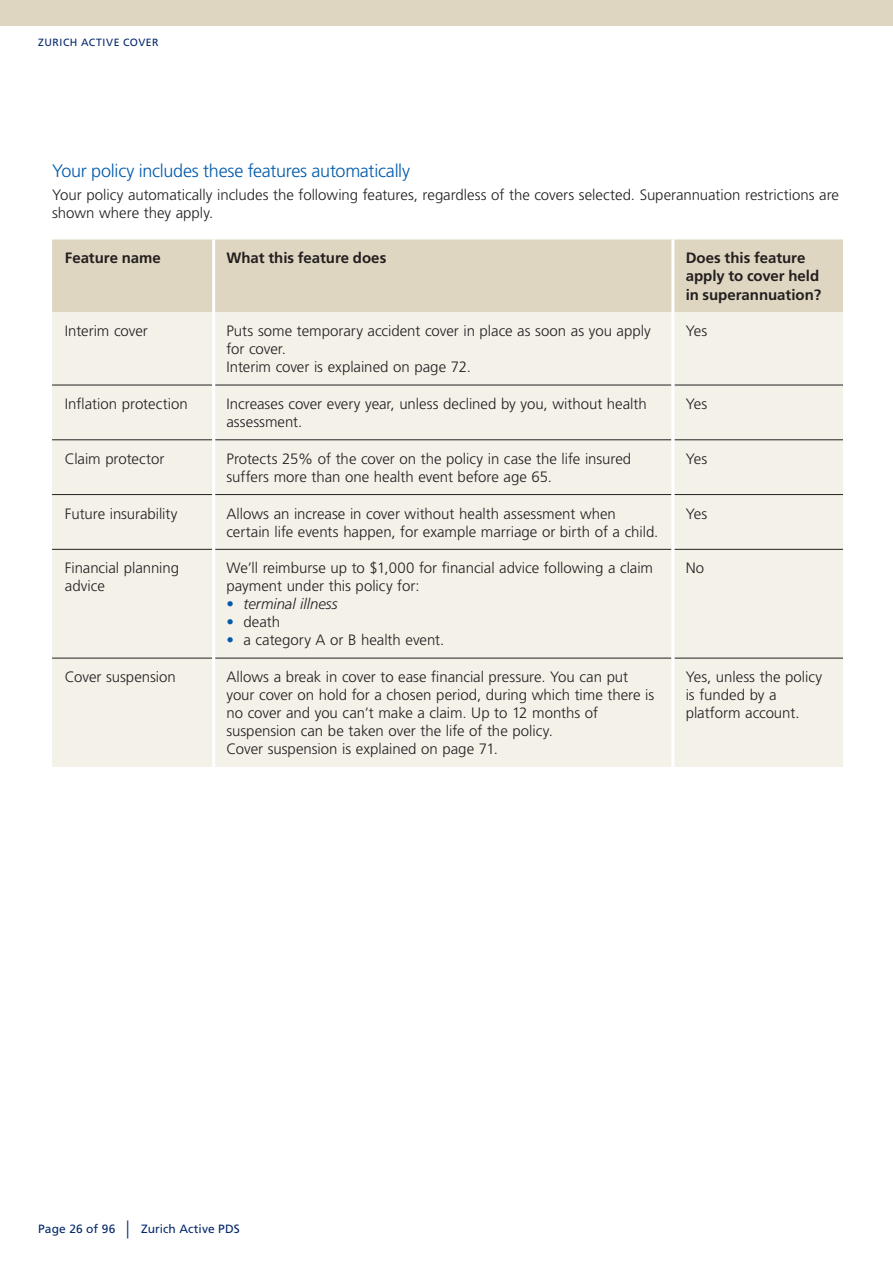
<style>
.page{position:relative;width:893px;height:1263px;background:#fff}
.page>*{position:absolute;margin:0;border:0;box-sizing:border-box;transform-origin:0 0}
.t1{font:300 18px "Frutiger";letter-spacing:-.015em;color:#015aaa}
.t2{font:300 15px/18px "Frutiger";color:#231f20}
.t3{font:700 15px/18px "Frutiger";color:#231f20}
.t4{font:italic 300 15px "Frutiger";letter-spacing:-.005em;color:#231f20}
.t5{font:12px "Frutiger";letter-spacing:.005em;color:#04286b}
.t6{font:10.5px "Frutiger";letter-spacing:.05em;color:#04286b}
.s1{font-style:normal;color:#015aaa}
.s2{color:#015aaa}
.s3{font-size:18px}
</style>
<div class="page">
<div style="left:0;top:0;width:893px;height:26px;background:#ded6c0"></div>
<div style="left:52px;top:239px;width:791px;height:73px;background:#ded6c0"></div>
<div style="left:52px;top:312px;width:791px;height:127px;background:#f4f1e9"></div>
<div style="left:52px;top:440px;width:791px;height:109px;background:#f4f1e9"></div>
<div style="left:52px;top:550px;width:791px;height:217px;background:#f4f1e9"></div>
<hr style="left:52px;top:385px;width:160px;height:1px;background:#231f20">
<hr style="left:215px;top:385px;width:456px;height:1px;background:#231f20">
<hr style="left:674px;top:385px;width:169px;height:1px;background:#231f20">
<hr style="left:52px;top:439px;width:160px;height:1px;background:#231f20">
<hr style="left:215px;top:439px;width:456px;height:1px;background:#231f20">
<hr style="left:674px;top:439px;width:169px;height:1px;background:#231f20">
<hr style="left:52px;top:494px;width:160px;height:1px;background:#231f20">
<hr style="left:215px;top:494px;width:456px;height:1px;background:#231f20">
<hr style="left:674px;top:494px;width:169px;height:1px;background:#231f20">
<hr style="left:52px;top:549px;width:160px;height:1px;background:#231f20">
<hr style="left:215px;top:549px;width:456px;height:1px;background:#231f20">
<hr style="left:674px;top:549px;width:169px;height:1px;background:#231f20">
<hr style="left:52px;top:658px;width:160px;height:1px;background:#231f20">
<hr style="left:215px;top:658px;width:456px;height:1px;background:#231f20">
<hr style="left:674px;top:658px;width:169px;height:1px;background:#231f20">
<hr style="left:212px;top:239px;width:3px;height:73px;background:#fff">
<hr style="left:671px;top:239px;width:3px;height:73px;background:#fff">
<hr style="left:212px;top:312px;width:3px;height:73px;background:#fff">
<hr style="left:671px;top:312px;width:3px;height:73px;background:#fff">
<hr style="left:212px;top:385px;width:3px;height:55px;background:#fff">
<hr style="left:671px;top:385px;width:3px;height:55px;background:#fff">
<hr style="left:212px;top:440px;width:3px;height:55px;background:#fff">
<hr style="left:671px;top:440px;width:3px;height:55px;background:#fff">
<hr style="left:212px;top:495px;width:3px;height:54px;background:#fff">
<hr style="left:671px;top:495px;width:3px;height:54px;background:#fff">
<hr style="left:212px;top:549px;width:3px;height:109px;background:#fff">
<hr style="left:671px;top:549px;width:3px;height:109px;background:#fff">
<hr style="left:212px;top:658px;width:3px;height:109px;background:#fff">
<hr style="left:671px;top:658px;width:3px;height:109px;background:#fff">
<p class="t6" style="left:38px;top:36px;width:122px">ZURICH ACTIVE COVER</p>
<p class="t1" style="left:52px;top:161px;width:359px">Your policy includes these features automatically</p>
<p class="t2" style="left:52px;top:186px;width:788px">Your policy automatically includes the following features, regardless of the covers selected. Superannuation restrictions are shown where they apply.</p>
<p class="t3" style="left:65px;top:249px;width:98px">Feature name</p>
<p class="t3" style="left:226px;top:249px;width:161px">What this feature does</p>
<p class="t3" style="left:686px;top:249px;width:137px">Does this feature apply to cover held in superannuation?</p>
<p class="t2" style="left:65px;top:322px;width:85px">Interim cover</p>
<p class="t2" style="left:226px;top:322px;width:426px">Puts some temporary accident cover in place as soon as you apply for cover.<br>Interim cover is explained on page 72.</p>
<p class="t2" style="left:686px;top:322px;width:23px">Yes</p>
<p class="t2" style="left:65px;top:395px;width:124px">Inflation protection</p>
<p class="t2" style="left:226px;top:395px;width:422px">Increases cover every year, unless declined by you, without health assessment.</p>
<p class="t2" style="left:686px;top:395px;width:23px">Yes</p>
<p class="t2" style="left:65px;top:450px;width:101px">Claim protector</p>
<p class="t2" style="left:226px;top:450px;width:406px">Protects 25% of the cover on the policy in case the life insured suffers more than one health event before age 65.</p>
<p class="t2" style="left:686px;top:450px;width:23px">Yes</p>
<p class="t2" style="left:65px;top:505px;width:114px">Future insurability</p>
<p class="t2" style="left:226px;top:505px;width:434px">Allows an increase in cover without health assessment when certain life events happen, for example marriage or birth of a child.</p>
<p class="t2" style="left:686px;top:505px;width:23px">Yes</p>
<p class="t2" style="left:65px;top:559px;width:116px">Financial planning advice</p>
<p class="t2" style="left:226px;top:559px;width:428px">We’ll reimburse up to $1,000 for financial advice following a claim payment under this policy for:</p>
<p class="t4" style="left:226px;top:596px;width:113px"><span class="s1">•</span> terminal illness</p>
<p class="t2" style="left:226px;top:613px;width:55px"><span class="s2">•</span> death</p>
<p class="t2" style="left:226px;top:631px;width:219px"><span class="s2">•</span> a category A or B health event.</p>
<p class="t2" style="left:686px;top:559px;width:20px">No</p>
<p class="t2" style="left:65px;top:668px;width:113px">Cover suspension</p>
<p class="t2" style="left:226px;top:668px;width:429px">Allows a break in cover to ease financial pressure. You can put your cover on hold for a chosen period, during which time there is no cover and you can’t make a claim. Up to 12 months of suspension can be taken over the life of the policy.<br>Cover suspension is explained on page 71.</p>
<p class="t2" style="left:686px;top:668px;width:138px">Yes, unless the policy is funded by a platform account.</p>
<p class="t5" style="left:38px;top:1222px;width:203px">Page 26 of 96 <span class="s3">|</span> Zurich Active PDS</p>
</div>
